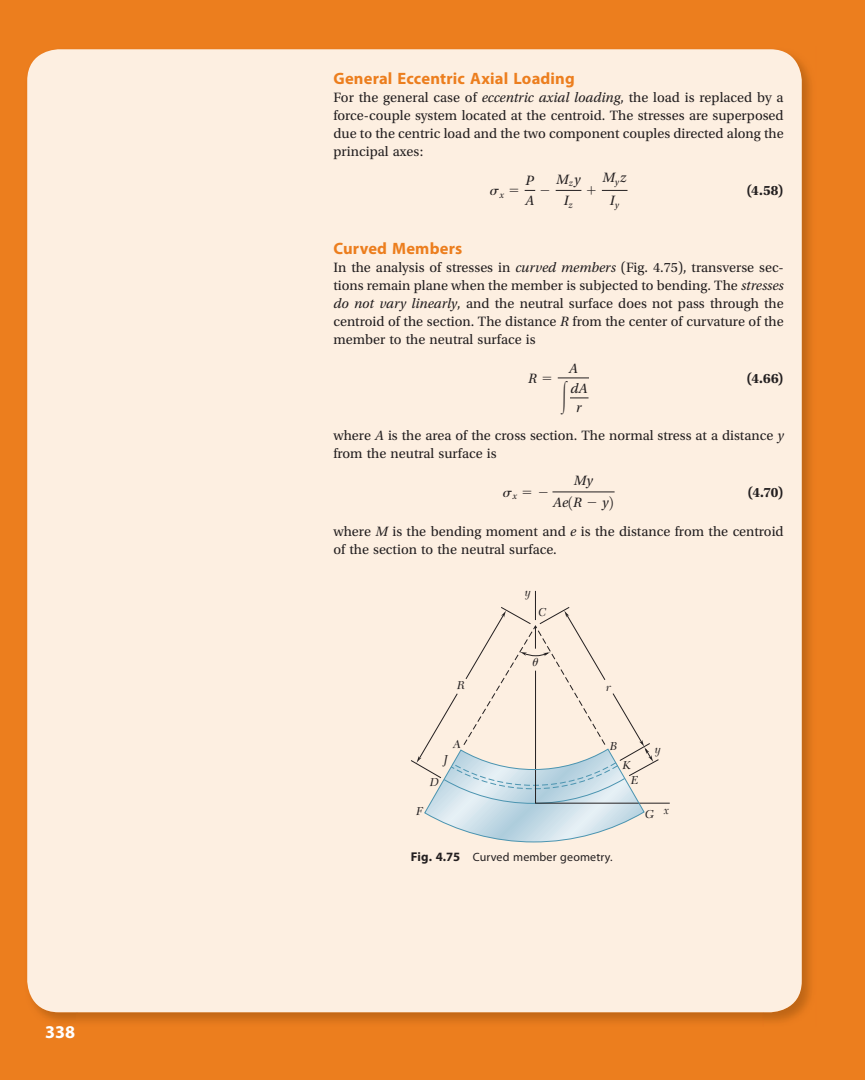
<style>
.page{position:relative;width:868px;height:1080px;background:#fff}
.page>*{position:absolute;margin:0;border:0;box-sizing:border-box;transform-origin:0 0}
.t1{font:700 18px "Myriad Pro";color:#fff}
.t2{font:700 16.5px "Myriad Pro";letter-spacing:.01em;color:#ec7e1e}
.t3{font:14.25px/18px "Utopia Std";color:#231f20;text-align:justify}
.t4{font:italic 14.25px/21.3px "Utopia Std";color:#231f20}
.t5{font:700 14.25px "Utopia Std";color:#231f20}
.t6{font:14.25px "Grk";color:#231f20}
.t7{font:12px "Myriad Pro";letter-spacing:.01em;color:#231f20}
.t8{font:italic 12px "New Caledonia";color:#231f20}
.s1{font-style:italic}
.s2{font-family:"PBB";font-style:normal}
.s3{font-weight:700;font-size:12.75px}
</style>
<div class="page">
<div style="left:0;top:0;width:864px;height:1080px;background:#ec7e1e"></div>
<img style="left:27px;top:49px;width:784px;height:49px">
<img style="left:27px;top:986px;width:50px;height:37px">
<img style="left:763px;top:98px;width:48px;height:925px">
<img style="left:77px;top:1012px;width:686px;height:10px">
<div style="left:27px;top:49px;width:774px;height:963px;background:#fdefe1;border-radius:32px"></div>
<svg style="left:555px;top:190px;width:26px;height:1px"></svg>
<svg style="left:601px;top:190px;width:26px;height:1px"></svg>
<hr style="left:557px;top:378px;width:32px;height:1px;background:#231f20">
<hr style="left:552px;top:492px;width:62px;height:1px;background:#231f20">
<svg style="left:570px;top:397px;width:18px;height:2px"></svg>
<svg style="left:411px;top:591px;width:258px;height:252px"></svg>
<p class="t1" style="left:45px;top:1025px;width:31px">338</p>
<p class="t2" style="left:333px;top:72px;width:243px">General Eccentric Axial Loading</p>
<p class="t3" style="left:333px;top:90px;width:452px">For the general case of <span class="s1">eccentric axial loading</span>, the load is replaced by a force-couple system located at the centroid. The stresses are superposed due to the centric load and the two component couples directed along the principal axes:</p>
<p class="t6" style="left:490px;top:185px;width:15px">s<sub>x</sub></p>
<p class="t4" style="left:525px;top:172px;width:11px;line-height:20px">P<br>A</p>
<p class="t4" style="left:556px;top:170px;width:26px;text-align:center">M<sub>z</sub>y<br>I<sub>z</sub></p>
<p class="t4" style="left:602px;top:167px;width:26px;line-height:22.8px;text-align:center">M<sub>y</sub>z<br>I<sub>y</sub></p>
<p class="t5" style="left:746px;top:185px;width:39px">(4.58)</p>
<p class="t2" style="left:333px;top:242px;width:130px">Curved Members</p>
<p class="t3" style="left:333px;top:259px;width:452px">In the analysis of stresses in <span class="s1">curved members</span> (Fig. 4.75), transverse sec&shy;tions remain plane when the member is subjected to bending. The <span class="s1">stresses do not vary linearly</span>, and the neutral surface does not pass through the centroid of the section. The distance <span class="s1">R</span> from the center of curvature of the member to the neutral surface is</p>
<p class="t4" style="left:528px;top:368px;width:10px">R</p>
<p class="t4" style="left:568px;top:358px;width:11px">A</p>
<p class="t4" style="left:570px;top:378px;width:19px">dA</p>
<p class="t4" style="left:576px;top:398px;width:7px">r</p>
<p class="t5" style="left:746px;top:372px;width:39px">(4.66)</p>
<p class="t3" style="left:333px;top:427px;width:452px">where <span class="s1">A</span> is the area of the cross section. The normal stress at a distance <span class="s1">y </span>from the neutral surface is</p>
<p class="t6" style="left:503px;top:487px;width:15px">s<sub>x</sub></p>
<p class="t4" style="left:553px;top:471px;width:41px;text-indent:21px">My<br>Ae<span class="s2">1</span>R</p>
<p class="t5" style="left:747px;top:486px;width:38px">(4.70)</p>
<p class="t3" style="left:333px;top:523px;width:452px">where <span class="s1">M</span> is the bending moment and <span class="s1">e</span> is the distance from the centroid of the section to the neutral surface.</p>
<p class="t4" style="left:602px;top:492px;width:12px">y<span class="s2">2</span></p>
<p class="t8" style="left:525px;top:587px;width:7px">y</p>
<p class="t8" style="left:538px;top:608px;width:10px">C</p>
<p class="t8" style="left:457px;top:680px;width:9px">R</p>
<p class="t8" style="left:606px;top:682px;width:6px">r</p>
<p class="t8" style="left:453px;top:739px;width:9px">A</p>
<p class="t8" style="left:444px;top:754px;width:6px">J</p>
<p class="t8" style="left:609px;top:741px;width:9px">B</p>
<p class="t8" style="left:622px;top:760px;width:10px">K</p>
<p class="t8" style="left:655px;top:744px;width:7px">y</p>
<p class="t8" style="left:430px;top:777px;width:11px">D</p>
<p class="t8" style="left:631px;top:775px;width:9px">E</p>
<p class="t8" style="left:416px;top:806px;width:9px">F</p>
<p class="t8" style="left:645px;top:809px;width:11px">G</p>
<p class="t8" style="left:664px;top:805px;width:7px">x</p>
<p class="t7" style="left:411px;top:852px;width:203px"><span class="s3">Fig. 4.75</span> Curved member geometry.</p>
</div>
